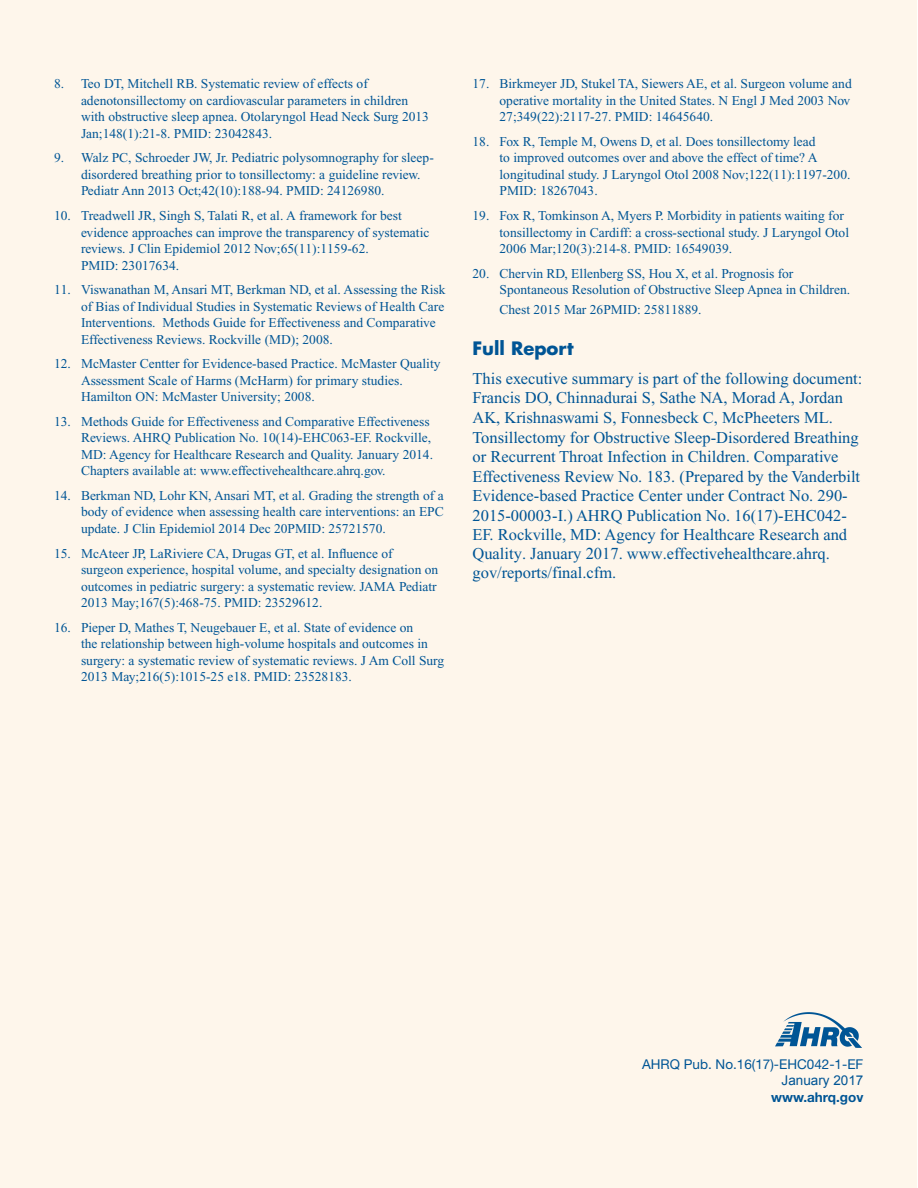
<style>
.page{position:relative;width:918px;height:1188px;background:#fff}
.page>*{position:absolute;margin:0;border:0;box-sizing:border-box;transform-origin:0 0}
.Head_Level_1{font:700 18px "Futura";color:#005595}
.Text{font:16.5px/19.4px "Times New Roman";color:#005595}
.Reference{font:13.5px/16.5px "Times New Roman";color:#005595}
.Text-2{font:13.5px/16.5px "Helvetica Neue";color:#005595;text-align:right}
.s1{font-style:inherit}
.s2{font-family:"Arial"}
.s3{font-weight:700}
</style>
<div class="page">
<div style="left:0;top:0;width:917px;height:1188px;background:#fef6eb"></div>
<img style="left:775px;top:1012px;width:87px;height:36px">
<p class="Reference" style="left:81px;top:76px;width:350px;text-indent:-27px">8. Teo DT, Mitchell RB. Systematic review of effects of adenotonsillectomy on cardiovascular parameters in children with obstructive sleep apnea. Otolaryngol Head Neck Surg 2013<br>Jan;148(1):21-8. PMID: 23042843.</p>
<p class="Reference" style="left:81px;top:150px;width:354px;text-indent:-27px">9. Walz PC, Schroeder JW, Jr. Pediatric polysomnography for sleep&shy;disordered breathing prior to tonsillectomy: a guideline review.<br>Pediatr Ann 2013 Oct;42(10):188-94. PMID: 24126980.</p>
<p class="Reference" style="left:81px;top:207px;width:350px;text-indent:-27px">10. Treadwell JR, Singh S, Talati R, et al. A framework for best evidence approaches can improve the transparency of systematic reviews. J Clin Epidemiol 2012 Nov;65(11):1159-62.<br>PMID: 23017634.</p>
<p class="Reference" style="left:81px;top:281px;width:366px;text-indent:-27px">11. Viswanathan M, Ansari MT, Berkman ND, et al. Assessing the Risk of Bias of Individual Studies in Systematic Reviews of Health Care Interventions. Methods Guide for Effectiveness and Comparative Effectiveness Reviews. Rockville (MD); 2008.</p>
<p class="Reference" style="left:81px;top:356px;width:361px;text-indent:-27px">12. McMaster Centter for Evidence-based Practice. McMaster Quality<br>Assessment Scale of Harms (McHarm) for primary studies.<br>Hamilton ON: McMaster University; 2008.</p>
<p class="Reference" style="left:81px;top:413px;width:354px;text-indent:-27px">13. Methods Guide for Effectiveness and Comparative Effectiveness Reviews. AHRQ Publication No. 10(14)-EHC063-EF. Rockville, MD: Agency for Healthcare Research and Quality. January 2014.<br>Chapters available at: www.effectivehealthcare.ahrq.gov.</p>
<p class="Reference" style="left:81px;top:487px;width:364px;text-align:justify;text-indent:-27px">14. Berkman ND, Lohr KN, Ansari MT, et al. Grading the strength of a body of evidence when assessing health care interventions: an EPC update. J Clin Epidemiol 2014 Dec 20PMID: 25721570.</p>
<p class="Reference" style="left:81px;top:545px;width:359px;text-indent:-27px">15. McAteer JP, LaRiviere CA, Drugas GT, et al. Influence of surgeon experience, hospital volume, and specialty designation on outcomes in pediatric surgery: a systematic review. JAMA Pediatr 2013 May;167(5):468-75. PMID: 23529612.</p>
<p class="Reference" style="left:81px;top:619px;width:365px;text-indent:-27px">16. Pieper D, Mathes T, Neugebauer E, et al. State of evidence on<br>the relationship between high-volume hospitals and outcomes in surgery: a systematic review of systematic reviews. J Am Coll Surg 2013 May;216(5):1015-25 e18. PMID: 23528183.</p>
<p class="Reference" style="left:500px;top:76px;width:354px;text-align:justify;text-indent:-27px">17. Birkmeyer JD, Stukel TA, Siewers AE, et al. Surgeon volume and operative mortality in the United States. N Engl J Med 2003 Nov 27;349(22):2117-27. PMID: 14645640.</p>
<p class="Reference" style="left:500px;top:133px;width:353px;text-indent:-27px">18. Fox R, Temple M, Owens D, et al. Does tonsillectomy lead<br>to improved outcomes over and above the effect of time? A longitudinal study. J Laryngol Otol 2008 Nov;122(11):1197-200.<br>PMID: 18267043.</p>
<p class="Reference" style="left:500px;top:207px;width:351px;text-indent:-27px">19. Fox R, Tomkinson A, Myers P. Morbidity in patients waiting for tonsillectomy in Cardiff: a cross-sectional study. J Laryngol Otol<br>2006 Mar;120(3):214-8. PMID: 16549039.</p>
<p class="Reference" style="left:500px;top:265px;width:352px;text-indent:-27px">20. Chervin RD, Ellenberg SS, Hou X, et al. Prognosis for<br>Spontaneous Resolution of Obstructive Sleep Apnea in Children.</p>
<p class="Reference" style="left:500px;top:301px;width:204px">Chest 2015 Mar 26PMID: 25811889.</p>
<p class="Head_Level_1" style="left:472px;top:336px;width:103px">Full Report</p>
<p class="Text" style="left:472px;top:369px;width:391px">This executive summary is part of the following document:<br>Francis DO, Chinnadurai S, Sathe NA, Morad A, Jordan AK, Krishnaswami S, Fonnesbeck C, McPheeters ML.<br>Tonsillectomy for Obstructive Sleep-Disordered Breathing or Recurrent Throat Infection in Children. Comparative Effectiveness Review No. 183. (Prepared by the Vanderbilt Evidence-based Practice Center under Contract No. 290- 2015-00003-I.) AHRQ Publication No. 16(17)-EHC042- EF. Rockville, MD: Agency for Healthcare Research and Quality. <span class="s1">January 2017</span>. www.effectivehealthcare.ahrq. gov/reports/final.cfm.</p>
<p class="Text-2" style="left:642px;top:1055px;width:223px">AHRQ Pub. No.16(17)-EHC042-1-EF<br><span class="s2">January 2017<br></span><span class="s3">www.ahrq.gov</span></p>
</div>
